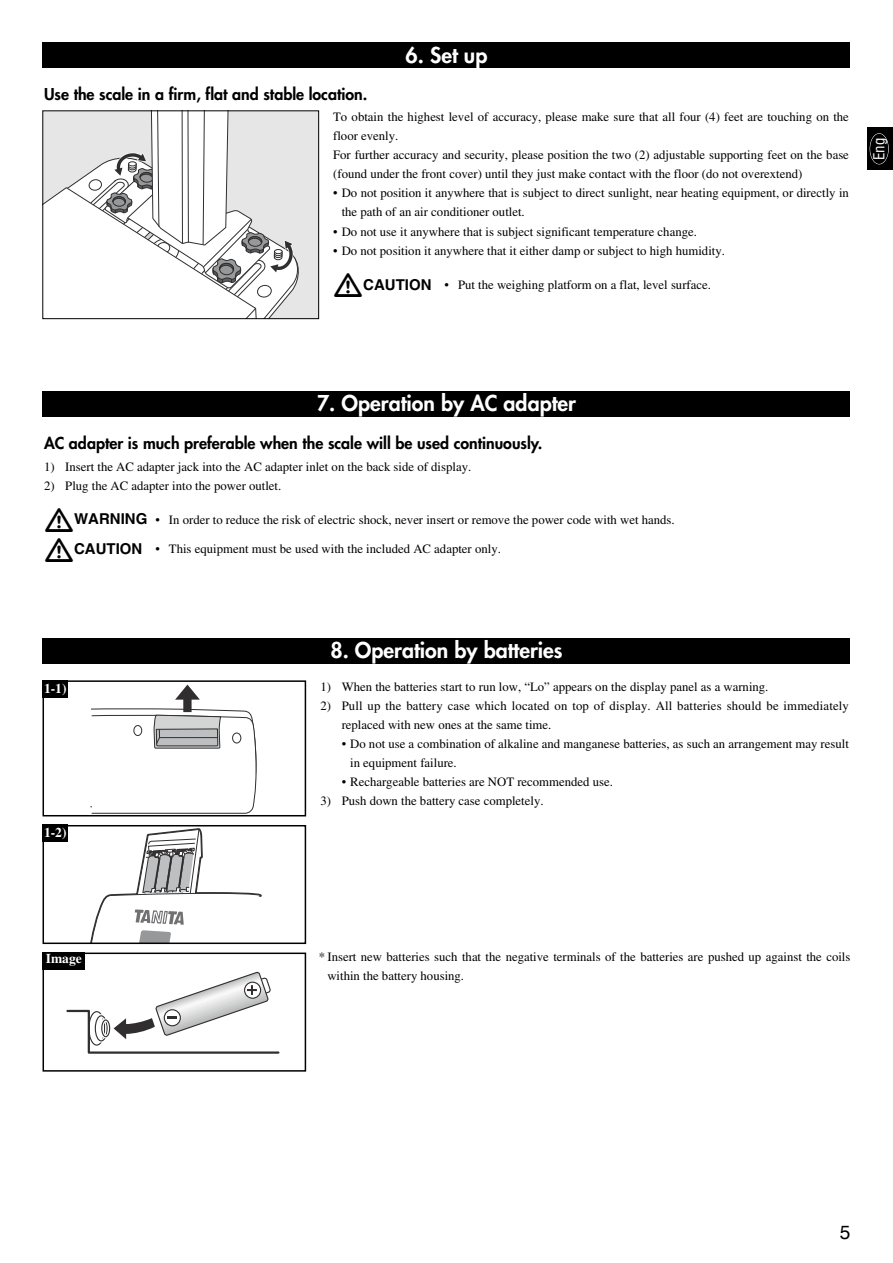
<style>
.page{position:relative;width:893px;height:1263px;background:#fff}
.page>*{position:absolute;margin:0;border:0;box-sizing:border-box;transform-origin:0 0}
.t1{font:800 21.3px "Futura";color:#fff}
.t2{font:19.2px "Helvetica";color:#000}
.t3{font:800 15.9px "Futura";color:#000}
.t4{font:condensed 14.85px "Helvetica";color:#fff}
.t5{font:700 13.5px "Times";color:#fff}
.t6{font:12.75px/19.2px "Times";color:#000}
.s1{font-family:"Helvetica";font-weight:700;font-size:15px}
</style>
<div class="page">
<div style="left:867px;top:128px;width:26px;height:42px;background:#000"></div>
<div style="left:870px;top:133px;width:19px;height:31px;border:1px solid #fff;border-radius:50%"></div>
<svg style="left:90px;top:685px;width:167px;height:128px"></svg>
<div style="left:43px;top:680px;width:263px;height:136px;border:2px solid #000"></div>
<div style="left:43px;top:680px;width:25px;height:17px;background:#000"></div>
<svg style="left:90px;top:828px;width:172px;height:113px"></svg>
<div style="left:43px;top:825px;width:263px;height:119px;border:2px solid #000"></div>
<div style="left:43px;top:825px;width:25px;height:17px;background:#000"></div>
<svg style="left:66px;top:971px;width:214px;height:83px"></svg>
<div style="left:43px;top:952px;width:263px;height:119px;border:2px solid #000"></div>
<div style="left:43px;top:952px;width:42px;height:17px;background:#000"></div>
<div style="left:43px;top:43px;width:807px;height:25px;background:#000"></div>
<div style="left:43px;top:391px;width:807px;height:26px;background:#000"></div>
<div style="left:43px;top:638px;width:807px;height:25px;background:#000"></div>
<div style="left:43px;top:111px;width:276px;height:208px;background:#e6e6e6"></div>
<svg style="left:45px;top:113px;width:254px;height:204px"></svg>
<div style="left:43px;top:111px;width:276px;height:208px;border:1px solid #000"></div>
<h1 class="t1" style="left:406px;top:45px;width:83px">6. Set up</h1>
<p class="t3" style="left:44px;top:87px;width:325px">Use the scale in a firm, flat and stable location.</p>
<p class="t6" style="left:333px;top:108px;width:517px">To obtain the highest level of accuracy, please make sure that all four (4) feet are touching on the floor evenly.<br>For further accuracy and security, please position the two (2) adjustable supporting feet on the base (found under the front cover) until they just make contact with the floor (do not overextend)</p>
<p class="t6" style="left:342px;top:185px;width:509px;text-indent:-9px">• Do not position it anywhere that is subject to direct sunlight, near heating equipment, or directly in the path of an air conditioner outlet.</p>
<p class="t6" style="left:333px;top:223px;width:365px">• Do not use it anywhere that is subject significant temperature change.</p>
<p class="t6" style="left:333px;top:242px;width:393px">• Do not position it anywhere that it either damp or subject to high humidity.</p>
<p class="t6" style="left:363px;top:276px;width:349px"><span class="s1">CAUTION</span> • Put the weighing platform on a flat, level surface.</p>
<p class="t4" style="left:871px;top:160px;width:24px;rotate:-90deg">Eng</p>
<h1 class="t1" style="left:317px;top:393px;width:260px">7. Operation by AC adapter</h1>
<p class="t3" style="left:44px;top:435px;width:500px">AC adapter is much preferable when the scale will be used continuously.</p>
<p class="t6" style="left:44px;top:458px;width:429px">1) Insert the AC adapter jack into the AC adapter inlet on the back side of display.</p>
<p class="t6" style="left:44px;top:477px;width:239px">2) Plug the AC adapter into the power outlet.</p>
<p class="t6" style="left:74px;top:511px;width:602px"><span class="s1">WARNING</span> • In order to reduce the risk of electric shock, never insert or remove the power code with wet hands.</p>
<p class="t6" style="left:74px;top:541px;width:428px"><span class="s1">CAUTION</span> • This equipment must be used with the included AC adapter only.</p>
<p class="t5" style="left:44px;top:683px;width:24px">1-1)</p>
<p class="t5" style="left:44px;top:828px;width:24px">1-2)</p>
<h1 class="t1" style="left:330px;top:640px;width:234px">8. Operation by batteries</h1>
<p class="t6" style="left:320px;top:678px;width:450px">1) When the batteries start to run low, “Lo” appears on the display panel as a warning.</p>
<p class="t6" style="left:342px;top:697px;width:509px;text-indent:-21px">2) Pull up the battery case which located on top of display. All batteries should be immediately replaced with new ones at the same time.</p>
<p class="t6" style="left:350px;top:735px;width:500px;text-indent:-9px">• Do not use a combination of alkaline and manganese batteries, as such an arrangement may result in equipment failure.</p>
<p class="t6" style="left:342px;top:774px;width:273px">• Rechargeable batteries are NOT recommended use.</p>
<p class="t6" style="left:320px;top:793px;width:225px">3) Push down the battery case completely.</p>
<p class="t5" style="left:46px;top:954px;width:37px">Image</p>
<p class="t6" style="left:327px;top:949px;width:524px;text-indent:-8px">* Insert new batteries such that the negative terminals of the batteries are pushed up against the coils within the battery housing.</p>
<h2 class="t2" style="left:840px;top:1224px;width:12px">5</h2>
</div>
